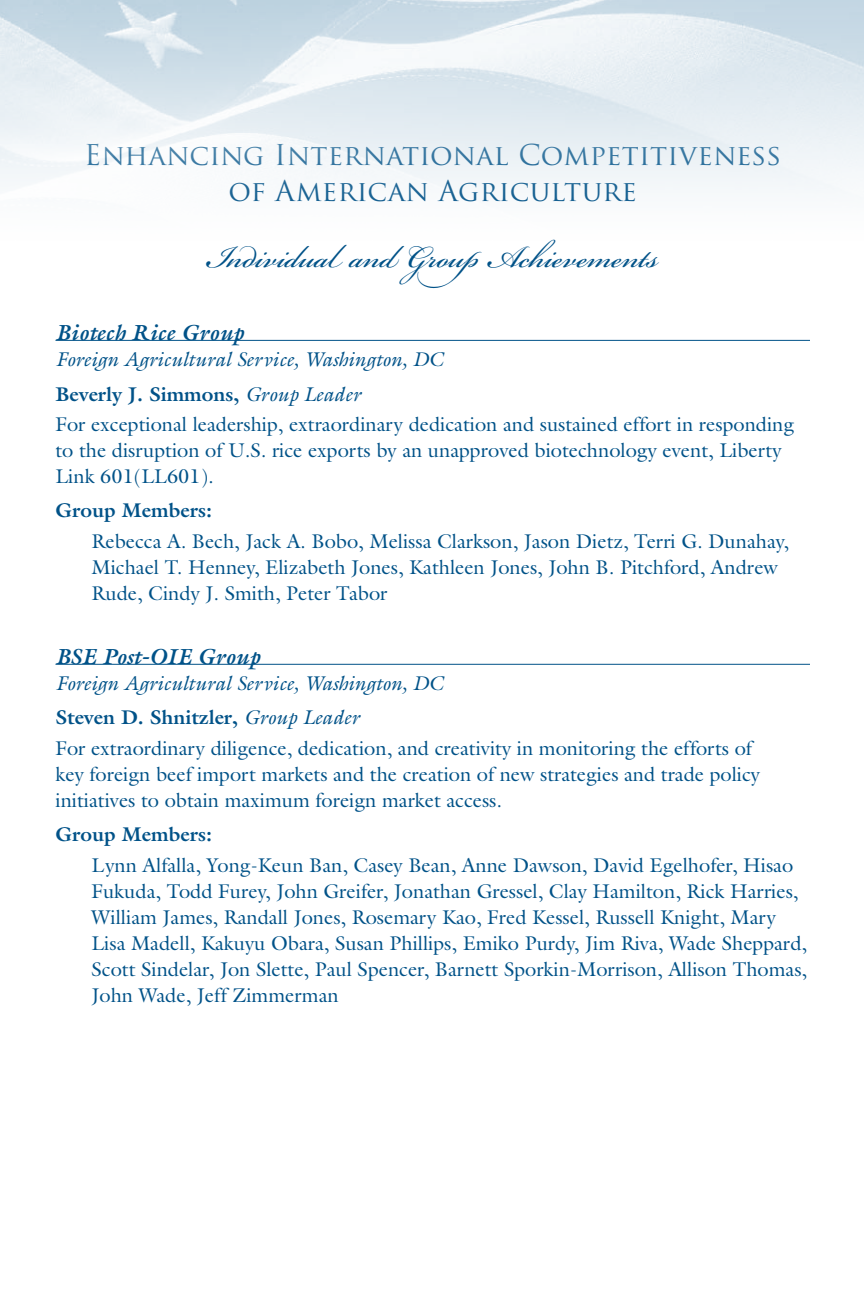
<style>
.page{position:relative;width:864px;height:1296px;background:#fff}
.page>*{position:absolute;margin:0;border:0;box-sizing:border-box;transform-origin:0 0}
.t1{font:48px "Bickham Script Pro";color:#005288}
.t2{font:28px/36px "Trajan Pro";letter-spacing:.01em;color:#005288;text-align:center}
.t3{font:italic 700 22px "Galliard";letter-spacing:.01em;color:#005288}
.t4{font:20px/26px "Galliard";color:#005288}
.t5{font:italic 20px/34.6px "Galliard";color:#005288}
.t6{font:700 20px "Galliard";color:#005288}
.s1{font-weight:700;font-style:normal}
</style>
<div class="page">
<hr style="left:56px;top:340px;width:754px;height:1px;background:#005288">
<hr style="left:56px;top:664px;width:754px;height:1px;background:#005288">
<h2 class="t2" style="left:84px;top:137px;width:699px">Enhancing International Competitiveness of American Agriculture</h2>
<h1 class="t1" style="left:207px;top:223px;width:455px">Individual and GroupAchievements</h1>
<p class="t3" style="left:56px;top:319px;width:189px">Biotech Rice Group</p>
<p class="t5" style="left:56px;top:342px;width:389px">Foreign Agricultural Service, Washington, DC<br><span class="s1">Beverly J. Simmons,</span> Group Leader</p>
<p class="t4" style="left:56px;top:411px;width:740px">For exceptional leadership, extraordinary dedication and sustained effort in responding to the disruption of U.S. rice exports by an unapproved biotechnology event, Liberty<br>Link 601(LL601).</p>
<p class="t6" style="left:56px;top:498px;width:158px">Group Members:</p>
<p class="t4" style="left:92px;top:528px;width:699px">Rebecca A. Bech, Jack A. Bobo, Melissa Clarkson, Jason Dietz, Terri G. Dunahay,<br>Michael T. Henney, Elizabeth Jones, Kathleen Jones, John B. Pitchford, Andrew<br>Rude, Cindy J. Smith, Peter Tabor</p>
<p class="t3" style="left:56px;top:643px;width:206px">BSE Post-OIE Group</p>
<p class="t5" style="left:56px;top:665px;width:389px">Foreign Agricultural Service, Washington, DC<br><span class="s1">Steven D. Shnitzler,</span> Group Leader</p>
<p class="t4" style="left:56px;top:735px;width:706px">For extraordinary diligence, dedication, and creativity in monitoring the efforts of key foreign beef import markets and the creation of new strategies and trade policy initiatives to obtain maximum foreign market access.</p>
<p class="t6" style="left:56px;top:822px;width:158px">Group Members:</p>
<p class="t4" style="left:92px;top:852px;width:717px">Lynn Alfalla, Yong-Keun Ban, Casey Bean, Anne Dawson, David Egelhofer, Hisao Fukuda, Todd Furey, John Greifer, Jonathan Gressel, Clay Hamilton, Rick Harries, William James, Randall Jones, Rosemary Kao, Fred Kessel, Russell Knight, Mary Lisa Madell, Kakuyu Obara, Susan Phillips, Emiko Purdy, Jim Riva, Wade Sheppard, Scott Sindelar, Jon Slette, Paul Spencer, Barnett Sporkin-Morrison, Allison Thomas, John Wade, Jeff Zimmerman</p>
</div>
